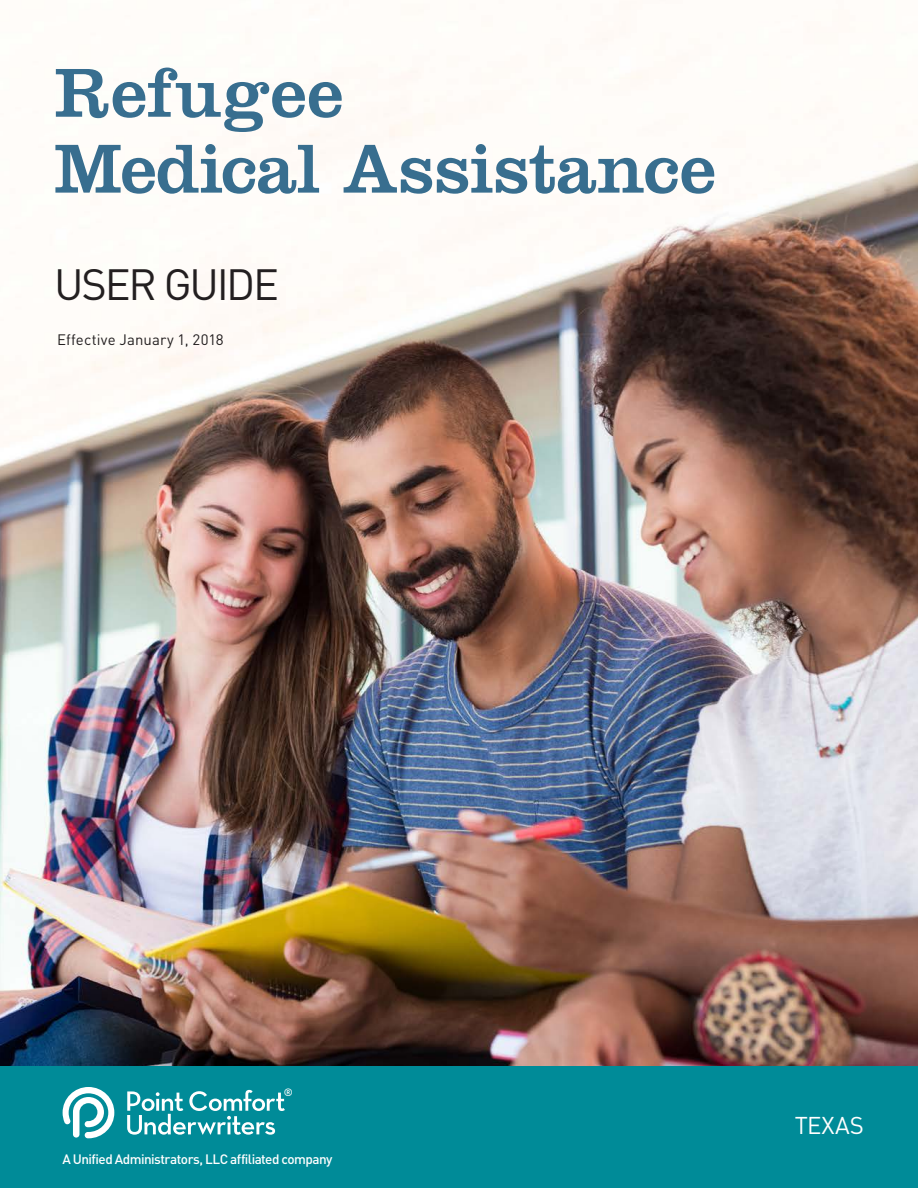
<style>
.page{position:relative;width:918px;height:1188px;background:#fff}
.page>*{position:absolute;margin:0;border:0;box-sizing:border-box;transform-origin:0 0}
.Header_2{font:72px "Clarendon";letter-spacing:-.005em;color:#386e8f}
.Chapter_Header{font:43.2px "DINOT";letter-spacing:-.055em;color:#231f20}
.Chapter_Header-2{font:24px "DINOT";letter-spacing:-.005em;color:#fff}
.Chapter_Header-3{font:15px "DINOT";letter-spacing:.005em;color:#231f20}
.Chapter_Header-4{font:500 13.5px "DINOT";letter-spacing:-.04em;color:#fff}
.Chapter_Header-5{font:500 10.5px "DINOT";color:#fff}
</style>
<div class="page">
<img style="left:0;top:10px;width:918px;height:1056px">
<div style="left:0;top:1066px;width:918px;height:122px;background:#008b98"></div>
<svg style="left:63px;top:1087px;width:51px;height:51px"></svg>
<svg style="left:127px;top:1090px;width:158px;height:45px"></svg>
<p class="Header_2" style="left:54px;top:51px;width:291px">Refugee</p>
<p class="Header_2" style="left:54px;top:126px;width:663px">Medical Assistance</p>
<p class="Chapter_Header" style="left:54px;top:258px;width:226px">USER GUIDE</p>
<p class="Chapter_Header-3" style="left:57px;top:331px;width:168px">Effective January 1, 2018</p>
<p class="Chapter_Header-5" style="left:284px;top:1085px;width:11px">®</p>
<p class="Chapter_Header-4" style="left:63px;top:1150px;width:271px">A Unified Administrators, LLC affiliated company</p>
<p class="Chapter_Header-2" style="left:795px;top:1110px;width:71px">TEXAS</p>
</div>
